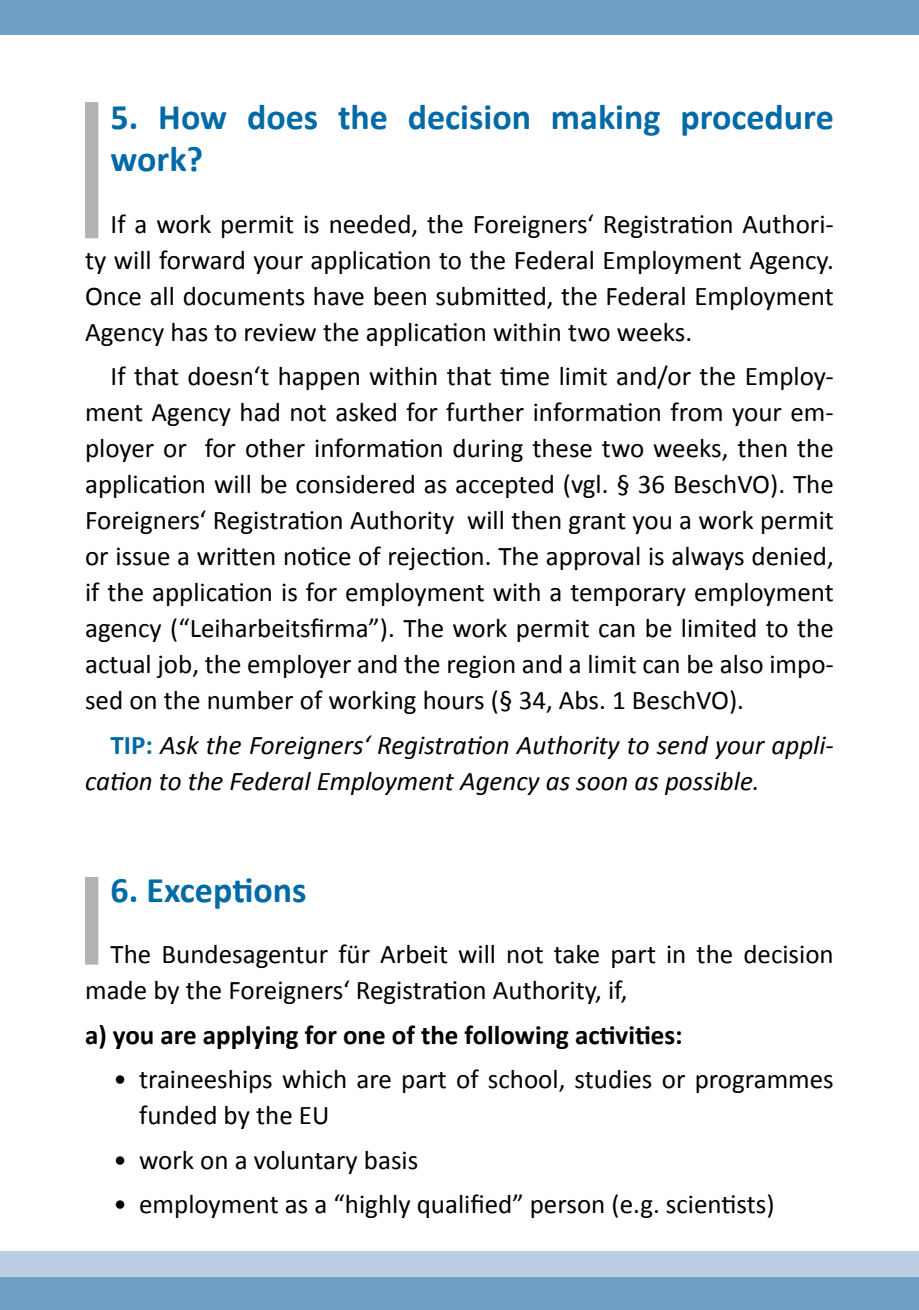
<style>
.page{position:relative;width:919px;height:1310px;background:#fff}
.page>*{position:absolute;margin:0;border:0;box-sizing:border-box;transform-origin:0 0}
.t1{font:700 36px/42px "Calibri";color:#006aa7}
.t2{font:27px/36px "Calibri";color:#000;text-align:justify}
.t3{font:italic 27px/36px "Calibri";color:#000}
.t4{font:700 27px "Calibri";color:#000}
.s1{font-weight:700;font-style:normal;color:#006aa7}
</style>
<div class="page">
<div style="left:0;top:0;width:918px;height:34px;background:#709ec7"></div>
<div style="left:0;top:1276px;width:918px;height:34px;background:#709ec7"></div>
<div style="left:0;top:1251px;width:918px;height:25px;background:#bdcde3"></div>
<div style="left:85px;top:102px;width:13px;height:136px;background:#b1b3b4"></div>
<div style="left:85px;top:877px;width:13px;height:87px;background:#b1b3b4"></div>
<h1 class="t1" style="left:111px;top:96px;width:724px">5. How does the decision making procedure work?</h1>
<p class="t2" style="left:85px;top:206px;width:750px;text-indent:26px">If a work permit is needed, the Foreigners‘ Registration Authori&shy;ty will forward your application to the Federal Employment Agency.<br>Once all documents have been submitted, the Federal Employment Agency has to review the application within two weeks.</p>
<p class="t2" style="left:85px;top:358px;width:750px;text-indent:26px">If that doesn‘t happen within that time limit and/or the Employ&shy;ment Agency had not asked for further information from your em&shy;ployer or for other information during these two weeks, then the application will be considered as accepted (vgl. § 36 BeschVO). The Foreigners‘ Registration Authority will then grant you a work permit or issue a written notice of rejection. The approval is always denied, if the application is for employment with a temporary employment agency (“Leiharbeitsfirma”). The work permit can be limited to the actual job, the employer and the region and a limit can be also impo&shy;sed on the number of working hours (§ 34, Abs. 1 BeschVO).</p>
<p class="t3" style="left:85px;top:725px;width:750px;text-indent:25px"><span class="s1">TIP:</span> Ask the Foreigners‘ Registration Authority to send your appli&shy;cation to the Federal Employment Agency as soon as possible.</p>
<h1 class="t1" style="left:111px;top:869px;width:197px">6. Exceptions</h1>
<p class="t2" style="left:85px;top:936px;width:750px;text-indent:26px">The Bundesagentur für Arbeit will not take part in the decision made by the Foreigners‘ Registration Authority, if,</p>
<p class="t4" style="left:85px;top:1017px;width:599px">a) you are applying for one of the following activities:</p>
<p class="t2" style="left:139px;top:1061px;width:696px;text-indent:-26px">• traineeships which are part of school, studies or programmes funded by the EU</p>
<p class="t2" style="left:114px;top:1142px;width:306px">• work on a voluntary basis</p>
<p class="t2" style="left:114px;top:1186px;width:662px">• employment as a “highly qualified” person (e.g. scientists)</p>
</div>
